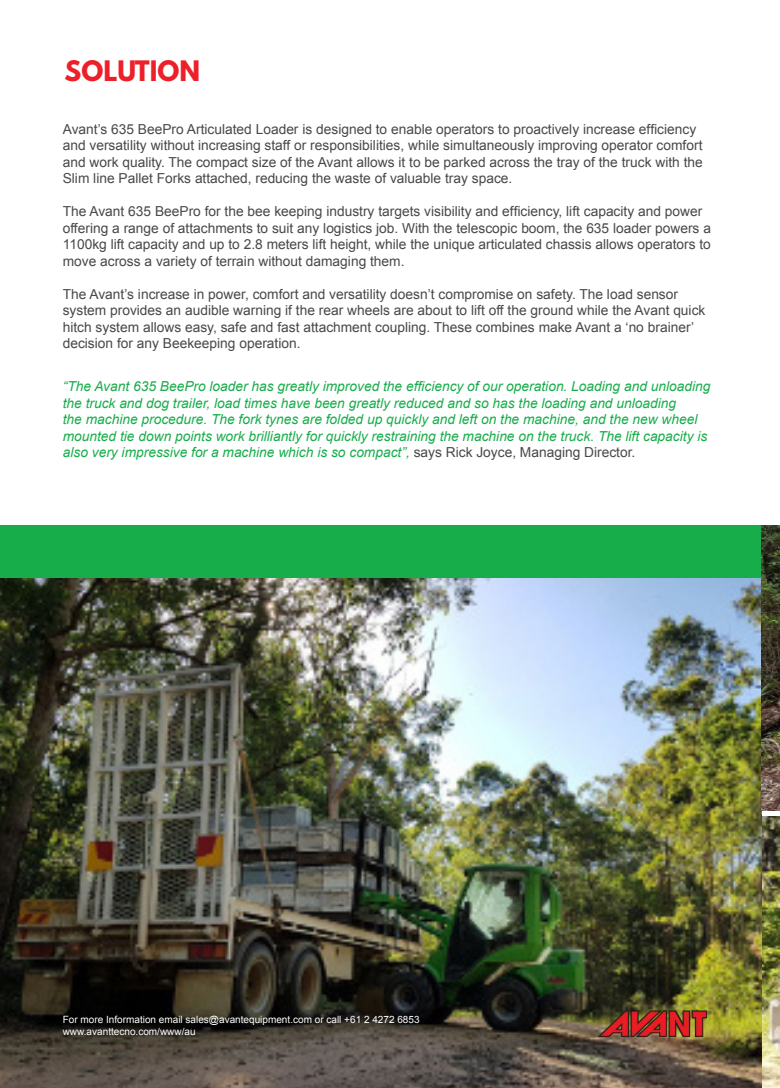
<style>
.page{position:relative;width:780px;height:1088px;background:#fff}
.page>*{position:absolute;margin:0;border:0;box-sizing:border-box;transform-origin:0 0}
.t1{font:700 25px "League Spartan";color:#ed2029}
.t2{font:13.75px/16.5px "Arial";color:#48484a}
.t3{font:italic 13.75px/16.5px "Arial";color:#18ad4b}
.t4{font:10px/12px "Arial";color:#fff}
.s1{font-style:normal;color:#48484a}
</style>
<div class="page">
<img style="left:0;top:526px;width:780px;height:562px">
<div style="left:0;top:526px;width:762px;height:52px;background:#18ad4b"></div>
<img style="left:594px;top:992px;width:123px;height:56px">
<hr style="left:762px;top:811px;width:18px;height:4px;background:#fff">
<h1 class="t1" style="left:65px;top:60px;width:137px">SOLUTION</h1>
<p class="t2" style="left:63px;top:121px;width:641px">Avant’s 635 BeePro Articulated Loader is designed to enable operators to proactively increase efficiency and versatility without increasing staff or responsibilities, while simultaneously improving operator comfort and work quality. The compact size of the Avant allows it to be parked across the tray of the truck with the Slim line Pallet Forks attached, reducing the waste of valuable tray space.</p>
<p class="t2" style="left:63px;top:203px;width:649px">The Avant 635 BeePro for the bee keeping industry targets visibility and efficiency, lift capacity and power offering a range of attachments to suit any logistics job. With the telescopic boom, the 635 loader powers a 1100kg lift capacity and up to 2.8 meters lift height, while the unique articulated chassis allows operators to move across a variety of terrain without damaging them.</p>
<p class="t2" style="left:63px;top:286px;width:644px">The Avant’s increase in power, comfort and versatility doesn’t compromise on safety. The load sensor system provides an audible warning if the rear wheels are about to lift off the ground while the Avant quick hitch system allows easy, safe and fast attachment coupling. These combines make Avant a ‘no brainer’ decision for any Beekeeping operation.</p>
<p class="t3" style="left:63px;top:378px;width:649px">“The Avant 635 BeePro loader has greatly improved the efficiency of our operation. Loading and unloading the truck and dog trailer, load times have been greatly reduced and so has the loading and unloading<br>the machine procedure. The fork tynes are folded up quickly and left on the machine, and the new wheel mounted tie down points work brilliantly for quickly restraining the machine on the truck. The lift capacity is also very impressive for a machine which is so compact”, <span class="s1">says Rick Joyce, Managing Director.</span></p>
<p class="t4" style="left:63px;top:1013px;width:358px">For more Information email sales@avantequipment.com or call +61 2 4272 6853 www.avanttecno.com/www/au</p>
</div>
